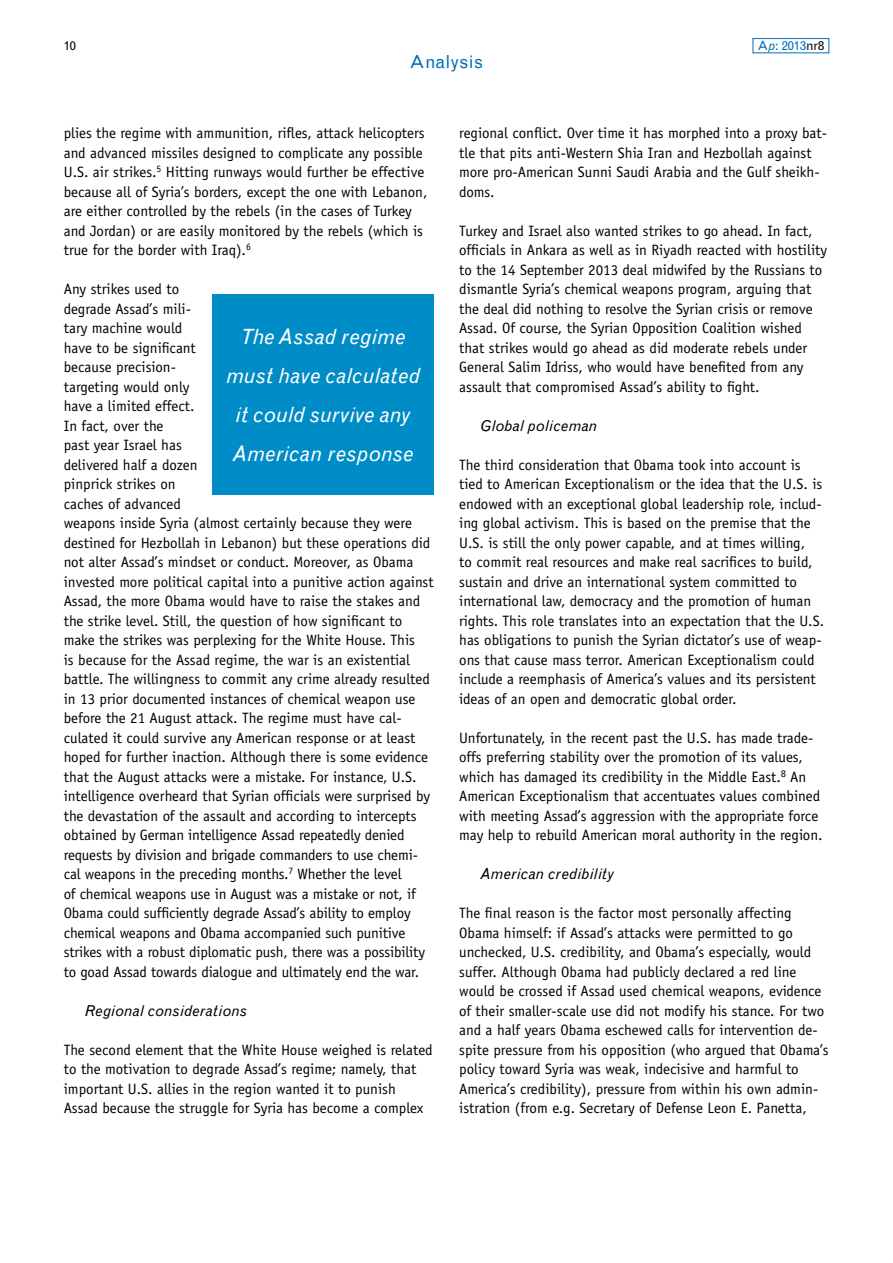
<style>
.page{position:relative;width:893px;height:1263px;background:#fff}
.page>*{position:absolute;margin:0;border:0;box-sizing:border-box;transform-origin:0 0}
.t1{font:italic 21px/39px "Grotesque MT Std";color:#fff;text-align:center}
.t2{font:18px "Grotesque MT Std";color:#006eba}
.t3{font:15px/19.5px "Officina Sans Std";color:#000}
.t4{font:italic 15px "Grotesque MT Std";letter-spacing:.01em;color:#000}
.t5{font:12.75px "Grotesque MT Std";color:#006eba}
.t6{font:12.75px "Grotesque MT Std";color:#000}
.s1{font-style:italic}
.s2{color:#000}
</style>
<div class="page">
<div style="left:213px;top:294px;width:221px;height:201px;background:#008cc7"></div>
<div style="left:753px;top:38px;width:76px;height:15px;border:1px solid #006eba"></div>
<p class="t6" style="left:64px;top:38px;width:14px">10</p>
<p class="t5" style="left:757px;top:38px;width:68px">A<span class="s1">p</span>: 2013<span class="s2">nr8</span></p>
<p class="t2" style="left:410px;top:51px;width:75px">Analysis</p>
<p class="t3" style="left:64px;top:123px;width:365px">plies the regime with ammunition, rifles, attack helicopters and advanced missiles designed to complicate any possible U.S. air strikes.<sup>5</sup> Hitting runways would further be effective because all of Syria’s borders, except the one with Lebanon, are either controlled by the rebels (in the cases of Turkey and Jordan) or are easily monitored by the rebels (which is true for the border with Iraq).<sup>6</sup></p>
<p class="t3" style="left:64px;top:279px;width:371px">Any strikes used to<br>degrade Assad’s mili-<br>tary machine would<br>have to be significant<br>because precision-<br>targeting would only<br>have a limited effect.<br>In fact, over the<br>past year Israel has<br>delivered half a dozen<br>pinprick strikes on<br>caches of advanced<br>weapons inside Syria (almost certainly because they were destined for Hezbollah in Lebanon) but these operations did not alter Assad’s mindset or conduct. Moreover, as Obama invested more political capital into a punitive action against Assad, the more Obama would have to raise the stakes and the strike level. Still, the question of how significant to make the strikes was perplexing for the White House. This<br>is because for the Assad regime, the war is an existential battle. The willingness to commit any crime already resulted in 13 prior documented instances of chemical weapon use before the 21 August attack. The regime must have cal&shy;culated it could survive any American response or at least hoped for further inaction. Although there is some evidence that the August attacks were a mistake. For instance, U.S. intelligence overheard that Syrian officials were surprised by the devastation of the assault and according to intercepts obtained by German intelligence Assad repeatedly denied requests by division and brigade commanders to use chemi&shy;cal weapons in the preceding months.<sup>7</sup> Whether the level<br>of chemical weapons use in August was a mistake or not, if Obama could sufficiently degrade Assad’s ability to employ chemical weapons and Obama accompanied such punitive strikes with a robust diplomatic push, there was a possibility to goad Assad towards dialogue and ultimately end the war.</p>
<p class="t4" style="left:85px;top:1002px;width:163px">Regional considerations</p>
<p class="t3" style="left:64px;top:1040px;width:370px">The second element that the White House weighed is related to the motivation to degrade Assad’s regime; namely, that important U.S. allies in the region wanted it to punish Assad because the struggle for Syria has become a complex</p>
<h1 class="t1" style="left:226px;top:317px;width:195px">The Assad regime must have calculated it could survive any<br>American response</h1>
<p class="t3" style="left:459px;top:123px;width:369px">regional conflict. Over time it has morphed into a proxy bat&shy;tle that pits anti-Western Shia Iran and Hezbollah against more pro-American Sunni Saudi Arabia and the Gulf sheikh&shy;doms.</p>
<p class="t3" style="left:459px;top:221px;width:369px">Turkey and Israel also wanted strikes to go ahead. In fact, officials in Ankara as well as in Riyadh reacted with hostility to the 14 September 2013 deal midwifed by the Russians to dismantle Syria’s chemical weapons program, arguing that the deal did nothing to resolve the Syrian crisis or remove Assad. Of course, the Syrian Opposition Coalition wished that strikes would go ahead as did moderate rebels under General Salim Idriss, who would have benefited from any assault that compromised Assad’s ability to fight.</p>
<p class="t4" style="left:480px;top:417px;width:118px">Global policeman</p>
<p class="t3" style="left:459px;top:455px;width:366px">The third consideration that Obama took into account is tied to American Exceptionalism or the idea that the U.S. is endowed with an exceptional global leadership role, includ&shy;ing global activism. This is based on the premise that the U.S. is still the only power capable, and at times willing,<br>to commit real resources and make real sacrifices to build, sustain and drive an international system committed to international law, democracy and the promotion of human rights. This role translates into an expectation that the U.S. has obligations to punish the Syrian dictator’s use of weap&shy;ons that cause mass terror. American Exceptionalism could include a reemphasis of America’s values and its persistent ideas of an open and democratic global order.</p>
<p class="t3" style="left:459px;top:728px;width:365px">Unfortunately, in the recent past the U.S. has made trade&shy;offs preferring stability over the promotion of its values, which has damaged its credibility in the Middle East.<sup>8</sup> An American Exceptionalism that accentuates values combined with meeting Assad’s aggression with the appropriate force may help to rebuild American moral authority in the region.</p>
<p class="t4" style="left:480px;top:865px;width:135px">American credibility</p>
<p class="t3" style="left:459px;top:903px;width:371px">The final reason is the factor most personally affecting Obama himself: if Assad’s attacks were permitted to go unchecked, U.S. credibility, and Obama’s especially, would suffer. Although Obama had publicly declared a red line would be crossed if Assad used chemical weapons, evidence of their smaller-scale use did not modify his stance. For two and a half years Obama eschewed calls for intervention de&shy;spite pressure from his opposition (who argued that Obama’s policy toward Syria was weak, indecisive and harmful to America’s credibility), pressure from within his own admin&shy;istration (from e.g. Secretary of Defense Leon E. Panetta,</p>
</div>
